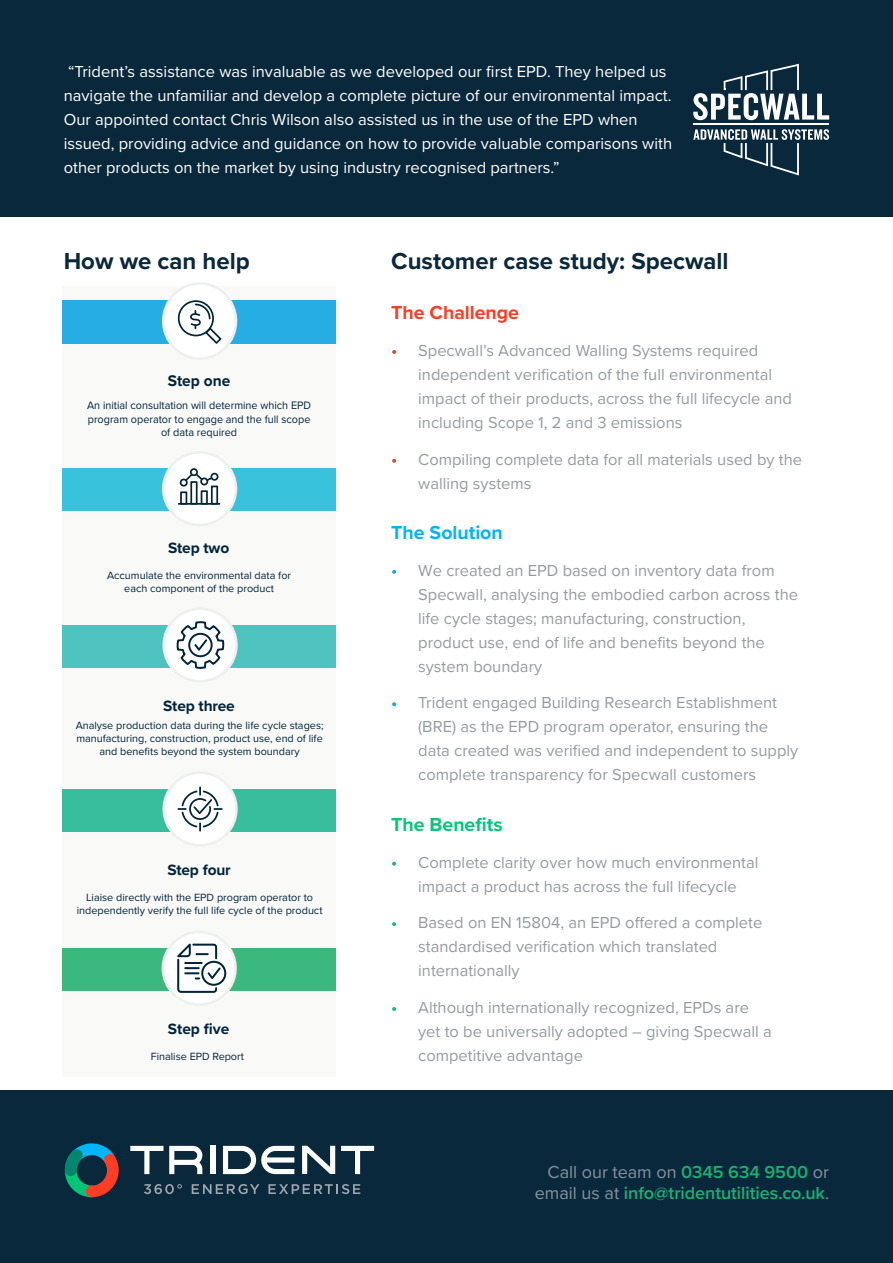
<style>
.page{position:relative;width:893px;height:1263px;background:#fff}
.page>*{position:absolute;margin:0;border:0;box-sizing:border-box;transform-origin:0 0}
.Paragraph_Style_2{font:700 24px "Proxima Nova";color:#0a283c}
.Paragraph_Style_2-2{font:700 19.5px "Proxima Nova";color:#ff3c23}
.Paragraph_Style_2-3{font:700 19.5px "Proxima Nova";color:#00b4fa}
.Paragraph_Style_2-4{font:700 19.5px "Proxima Nova";color:#00c878}
.t1{font:600 18px/21.6px "Proxima Nova";letter-spacing:-.005em;color:#19b273;text-align:right}
.t2{font:16.5px/24px "Proxima Nova";color:#969ba1}
.Paragraph_Style_2-5{font:16.5px/24px "Proxima Nova";color:#fff}
.t3{font:700 16.05px "Proxima Nova";color:#02243b}
.t4{font:700 15.45px "Proxima Nova";letter-spacing:-.01em;color:#02243b}
.t5{font:11.25px/13.5px "Proxima Nova";color:#02243b;text-align:center}
.t6{font:10.8px/13px "Proxima Nova";color:#02243b;text-align:center}
.s1{font-weight:400;color:#85939e}
</style>
<div class="page">
<div style="left:0;top:1089px;width:893px;height:174px;background:#0a283c"></div>
<svg style="left:64px;top:1143px;width:311px;height:54px"></svg>
<div style="left:0;top:0;width:893px;height:217px;background:#0a283c"></div>
<div style="left:63px;top:286px;width:273px;height:791px;background:#f9f9f8"></div>
<div style="left:63px;top:300px;width:273px;height:44px;background:#26aee4"></div>
<div style="left:63px;top:469px;width:273px;height:42px;background:#38c2db"></div>
<div style="left:63px;top:625px;width:273px;height:42px;background:#4ec2be"></div>
<div style="left:63px;top:789px;width:273px;height:42px;background:#38bd9d"></div>
<div style="left:63px;top:948px;width:273px;height:42px;background:#3ab87e"></div>
<svg style="left:162px;top:282px;width:75px;height:77px"></svg>
<svg style="left:162px;top:452px;width:75px;height:74px"></svg>
<svg style="left:162px;top:608px;width:76px;height:74px"></svg>
<svg style="left:162px;top:772px;width:76px;height:74px"></svg>
<svg style="left:162px;top:931px;width:75px;height:74px"></svg>
<hr style="left:693px;top:124px;width:136px;height:1px;background:#fff">
<svg style="left:693px;top:129px;width:136px;height:46px"></svg>
<svg style="left:693px;top:64px;width:136px;height:56px"></svg>
<svg style="left:392px;top:350px;width:4px;height:4px"></svg>
<svg style="left:392px;top:459px;width:4px;height:4px"></svg>
<svg style="left:392px;top:570px;width:4px;height:3px"></svg>
<svg style="left:392px;top:703px;width:4px;height:3px"></svg>
<svg style="left:392px;top:862px;width:4px;height:3px"></svg>
<svg style="left:392px;top:922px;width:4px;height:4px"></svg>
<svg style="left:392px;top:1007px;width:4px;height:4px"></svg>
<p class="Paragraph_Style_2-5" style="left:64px;top:59px;width:610px">“Trident’s assistance was invaluable as we developed our first EPD. They helped us navigate the unfamiliar and develop a complete picture of our environmental impact.<br>Our appointed contact Chris Wilson also assisted us in the use of the EPD when issued, providing advice and guidance on how to provide valuable comparisons with other products on the market by using industry recognised partners.”</p>
<p class="Paragraph_Style_2" style="left:64px;top:243px;width:188px">How we can help</p>
<p class="t3" style="left:168px;top:369px;width:64px">Step one</p>
<p class="t5" style="left:87px;top:398px;width:226px">An initial consultation will determine which EPD program operator to engage and the full scope of data required</p>
<p class="t4" style="left:168px;top:537px;width:63px">Step two</p>
<p class="t6" style="left:107px;top:569px;width:186px">Accumulate the environmental data for each component of the product</p>
<p class="t4" style="left:163px;top:694px;width:73px">Step three</p>
<p class="t6" style="left:76px;top:719px;width:249px">Analyse production data during the life cycle stages; manufacturing, construction, product use, end of life and benefits beyond the system boundary</p>
<p class="t4" style="left:167px;top:858px;width:65px">Step four</p>
<p class="t6" style="left:77px;top:891px;width:247px">Liaise directly with the EPD program operator to independently verify the full life cycle of the product</p>
<p class="t4" style="left:168px;top:1017px;width:63px">Step five</p>
<p class="t6" style="left:151px;top:1049px;width:95px">Finalise EPD Report</p>
<p class="Paragraph_Style_2" style="left:391px;top:243px;width:339px">Customer case study: Specwall</p>
<p class="Paragraph_Style_2-2" style="left:391px;top:298px;width:129px">The Challenge</p>
<p class="t2" style="left:418px;top:338px;width:375px;text-indent:-27px">• Specwall’s Advanced Walling Systems required independent verification of the full environmental impact of their products, across the full lifecycle and including Scope 1, 2 and 3 emissions</p>
<p class="t2" style="left:418px;top:446px;width:385px;text-indent:-27px">• Compiling complete data for all materials used by the walling systems</p>
<p class="Paragraph_Style_2-3" style="left:391px;top:518px;width:113px">The Solution</p>
<p class="t2" style="left:418px;top:557px;width:381px;text-indent:-27px">• We created an EPD based on inventory data from Specwall, analysing the embodied carbon across the life cycle stages; manufacturing, construction, product use, end of life and benefits beyond the system boundary</p>
<p class="t2" style="left:418px;top:690px;width:382px;text-indent:-27px">• Trident engaged Building Research Establishment (BRE) as the EPD program operator, ensuring the data created was verified and independent to supply complete transparency for Specwall customers</p>
<p class="Paragraph_Style_2-4" style="left:391px;top:810px;width:113px">The Benefits</p>
<p class="t2" style="left:391px;top:849px;width:369px;text-align:center">• Complete clarity over how much environmental impact a product has across the full lifecycle</p>
<p class="t2" style="left:418px;top:910px;width:346px;text-indent:-27px">• Based on EN 15804, an EPD offered a complete standardised verification which translated internationally</p>
<p class="t2" style="left:418px;top:995px;width:355px;text-indent:-27px">• Although internationally recognized, EPDs are yet to be universally adopted – giving Specwall a competitive advantage</p>
<p class="t1" style="left:535px;top:1160px;width:296px"><span class="s1">Call our team on</span> 0345 634 9500 <span class="s1">or email us at</span> info@tridentutilities.co.uk<span class="s1">.</span></p>
</div>
